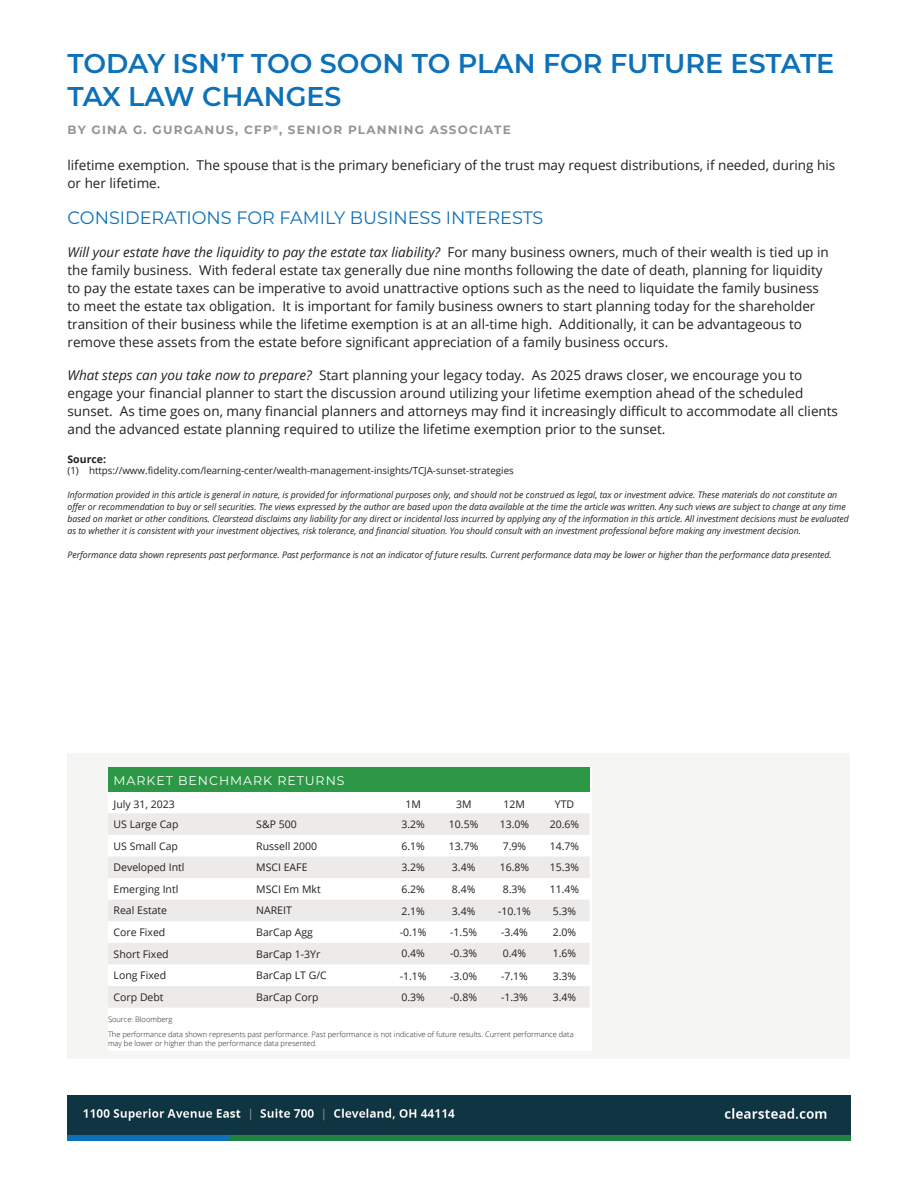
<style>
.page{position:relative;width:918px;height:1188px;background:#fff}
.page>*{position:absolute;margin:0;border:0;box-sizing:border-box;transform-origin:0 0}
.t1{font:600 27px/32.4px "Montserrat";color:#0d71b9}
.Main_Body_Paragraphs{font:18px "Montserrat";color:#0d71b9}
.Main_Body_Paragraphs-2{font:13.5px/18px "Open Sans";color:#231f20}
.t2{font:12.6px "Montserrat";letter-spacing:.075em;color:#fff}
.t3{font:700 12px "Montserrat";letter-spacing:.1em;color:#939598}
.t4{font:10.5px "Open Sans";color:#231f20}
.Main_Body_Paragraphs-3{font:700 10.5px "Open Sans";color:#231f20}
.Intro_Text{font:9.75px "Open Sans";color:#231f20}
.Main_Body_Paragraphs-4{font:italic 9px/12px "Open Sans";color:#231f20}
.t5{font:300 7.5px/9px "Open Sans";color:#231f20}
.s1{font-style:italic}
</style>
<div class="page">
<img style="left:68px;top:1095px;width:409px;height:45px">
<img style="left:477px;top:1095px;width:373px;height:45px">
<div style="left:68px;top:753px;width:782px;height:306px;background:#f5f5f4"></div>
<div style="left:108px;top:767px;width:484px;height:283px;background:#fff"></div>
<div style="left:108px;top:767px;width:482px;height:25px;background:#2c9846"></div>
<svg style="left:108px;top:813px;width:482px;height:195px;fill:#ecebe9"></svg>
<p class="t1" style="left:68px;top:46px;width:768px">TODAY ISN’T TOO SOON TO PLAN FOR FUTURE ESTATE<br>TAX LAW CHANGES</p>
<p class="t3" style="left:68px;top:121px;width:445px">BY GINA G. GURGANUS, CFP<sup>®</sup>, SENIOR PLANNING ASSOCIATE</p>
<p class="Main_Body_Paragraphs-2" style="left:68px;top:156px;width:769px">lifetime exemption. The spouse that is the primary beneficiary of the trust may request distributions, if needed, during his or her lifetime.</p>
<p class="Main_Body_Paragraphs" style="left:68px;top:205px;width:477px">CONSIDERATIONS FOR FAMILY BUSINESS INTERESTS</p>
<p class="Main_Body_Paragraphs-2" style="left:68px;top:243px;width:763px"><span class="s1">Will your estate have the liquidity to pay the estate tax liability?</span> For many business owners, much of their wealth is tied up in the family business. With federal estate tax generally due nine months following the date of death, planning for liquidity to pay the estate taxes can be imperative to avoid unattractive options such as the need to liquidate the family business to meet the estate tax obligation. It is important for family business owners to start planning today for the shareholder transition of their business while the lifetime exemption is at an all-time high. Additionally, it can be advantageous to remove these assets from the estate before significant appreciation of a family business occurs.</p>
<p class="Main_Body_Paragraphs-2" style="left:68px;top:366px;width:772px"><span class="s1">What steps can you take now to prepare?</span> Start planning your legacy today. As 2025 draws closer, we encourage you to engage your financial planner to start the discussion around utilizing your lifetime exemption ahead of the scheduled sunset. As time goes on, many financial planners and attorneys may find it increasingly difficult to accommodate all clients and the advanced estate planning required to utilize the lifetime exemption prior to the sunset.</p>
<p class="Main_Body_Paragraphs-3" style="left:68px;top:451px;width:40px">Source:</p>
<p class="Intro_Text" style="left:68px;top:464px;width:448px">(1) https://www.fidelity.com/learning-center/wealth-management-insights/TCJA-sunset-strategies</p>
<p class="Main_Body_Paragraphs-4" style="left:68px;top:489px;width:783px">Information provided in this article is general in nature, is provided for informational purposes only, and should not be construed as legal, tax or investment advice. These materials do not constitute an offer or recommendation to buy or sell securities. The views expressed by the author are based upon the data available at the time the article was written. Any such views are subject to change at any time based on market or other conditions. Clearstead disclaims any liability for any direct or incidental loss incurred by applying any of the information in this article. All investment decisions must be evaluated as to whether it is consistent with your investment objectives, risk tolerance, and financial situation. You should consult with an investment professional before making any investment decision.</p>
<p class="Main_Body_Paragraphs-4" style="left:68px;top:549px;width:766px">Performance data shown represents past performance. Past performance is not an indicator of future results. Current performance data may be lower or higher than the performance data presented.</p>
<p class="t2" style="left:114px;top:772px;width:232px">MARKET BENCHMARK RETURNS</p>
<p class="t4" style="left:114px;top:797px;width:63px">July 31, 2023</p>
<p class="t4" style="left:405px;top:797px;width:17px">1M</p>
<p class="t4" style="left:456px;top:797px;width:17px">3M</p>
<p class="t4" style="left:503px;top:797px;width:23px">12M</p>
<p class="t4" style="left:555px;top:797px;width:21px">YTD</p>
<p class="t4" style="left:114px;top:817px;width:66px">US Large Cap</p>
<p class="t4" style="left:256px;top:817px;width:42px">S&amp;P 500</p>
<p class="t4" style="left:401px;top:817px;width:25px">3.2%</p>
<p class="t4" style="left:449px;top:817px;width:31px">10.5%</p>
<p class="t4" style="left:500px;top:817px;width:31px">13.0%</p>
<p class="t4" style="left:550px;top:817px;width:31px">20.6%</p>
<p class="t4" style="left:114px;top:839px;width:66px">US Small Cap</p>
<p class="t4" style="left:256px;top:839px;width:62px">Russell 2000</p>
<p class="t4" style="left:401px;top:839px;width:25px">6.1%</p>
<p class="t4" style="left:449px;top:839px;width:31px">13.7%</p>
<p class="t4" style="left:503px;top:839px;width:25px">7.9%</p>
<p class="t4" style="left:550px;top:839px;width:31px">14.7%</p>
<p class="t4" style="left:114px;top:860px;width:72px">Developed Intl</p>
<p class="t4" style="left:256px;top:860px;width:53px">MSCI EAFE</p>
<p class="t4" style="left:401px;top:860px;width:25px">3.2%</p>
<p class="t4" style="left:452px;top:860px;width:25px">3.4%</p>
<p class="t4" style="left:500px;top:860px;width:31px">16.8%</p>
<p class="t4" style="left:550px;top:860px;width:31px">15.3%</p>
<p class="t4" style="left:114px;top:882px;width:66px">Emerging Intl</p>
<p class="t4" style="left:256px;top:882px;width:66px">MSCI Em Mkt</p>
<p class="t4" style="left:401px;top:882px;width:25px">6.2%</p>
<p class="t4" style="left:452px;top:882px;width:25px">8.4%</p>
<p class="t4" style="left:503px;top:882px;width:25px">8.3%</p>
<p class="t4" style="left:550px;top:882px;width:31px">11.4%</p>
<p class="t4" style="left:114px;top:903px;width:55px">Real Estate</p>
<p class="t4" style="left:256px;top:903px;width:37px">NAREIT</p>
<p class="t4" style="left:401px;top:904px;width:25px">2.1%</p>
<p class="t4" style="left:452px;top:904px;width:25px">3.4%</p>
<p class="t4" style="left:498px;top:904px;width:34px">-10.1%</p>
<p class="t4" style="left:553px;top:904px;width:25px">5.3%</p>
<p class="t4" style="left:114px;top:925px;width:53px">Core Fixed</p>
<p class="t4" style="left:256px;top:925px;width:58px">BarCap Agg</p>
<p class="t4" style="left:400px;top:925px;width:28px">-0.1%</p>
<p class="t4" style="left:450px;top:925px;width:28px">-1.5%</p>
<p class="t4" style="left:501px;top:925px;width:28px">-3.4%</p>
<p class="t4" style="left:553px;top:925px;width:25px">2.0%</p>
<p class="t4" style="left:114px;top:947px;width:57px">Short Fixed</p>
<p class="t4" style="left:256px;top:947px;width:66px">BarCap 1-3Yr</p>
<p class="t4" style="left:401px;top:946px;width:25px">0.4%</p>
<p class="t4" style="left:450px;top:946px;width:28px">-0.3%</p>
<p class="t4" style="left:503px;top:946px;width:25px">0.4%</p>
<p class="t4" style="left:553px;top:946px;width:25px">1.6%</p>
<p class="t4" style="left:114px;top:968px;width:54px">Long Fixed</p>
<p class="t4" style="left:256px;top:968px;width:72px">BarCap LT G/C</p>
<p class="t4" style="left:400px;top:969px;width:28px">-1.1%</p>
<p class="t4" style="left:450px;top:969px;width:28px">-3.0%</p>
<p class="t4" style="left:501px;top:969px;width:28px">-7.1%</p>
<p class="t4" style="left:553px;top:969px;width:25px">3.3%</p>
<p class="t4" style="left:114px;top:990px;width:52px">Corp Debt</p>
<p class="t4" style="left:256px;top:990px;width:64px">BarCap Corp</p>
<p class="t4" style="left:401px;top:990px;width:25px">0.3%</p>
<p class="t4" style="left:450px;top:990px;width:28px">-0.8%</p>
<p class="t4" style="left:501px;top:990px;width:28px">-1.3%</p>
<p class="t4" style="left:553px;top:990px;width:25px">3.4%</p>
<p class="t5" style="left:108px;top:1015px;width:66px">Source: Bloomberg</p>
<p class="t5" style="left:108px;top:1029px;width:467px">The performance data shown represents past performance. Past performance is not indicative of future results. Current performance data may be lower or higher than the performance data presented.</p>
</div>
